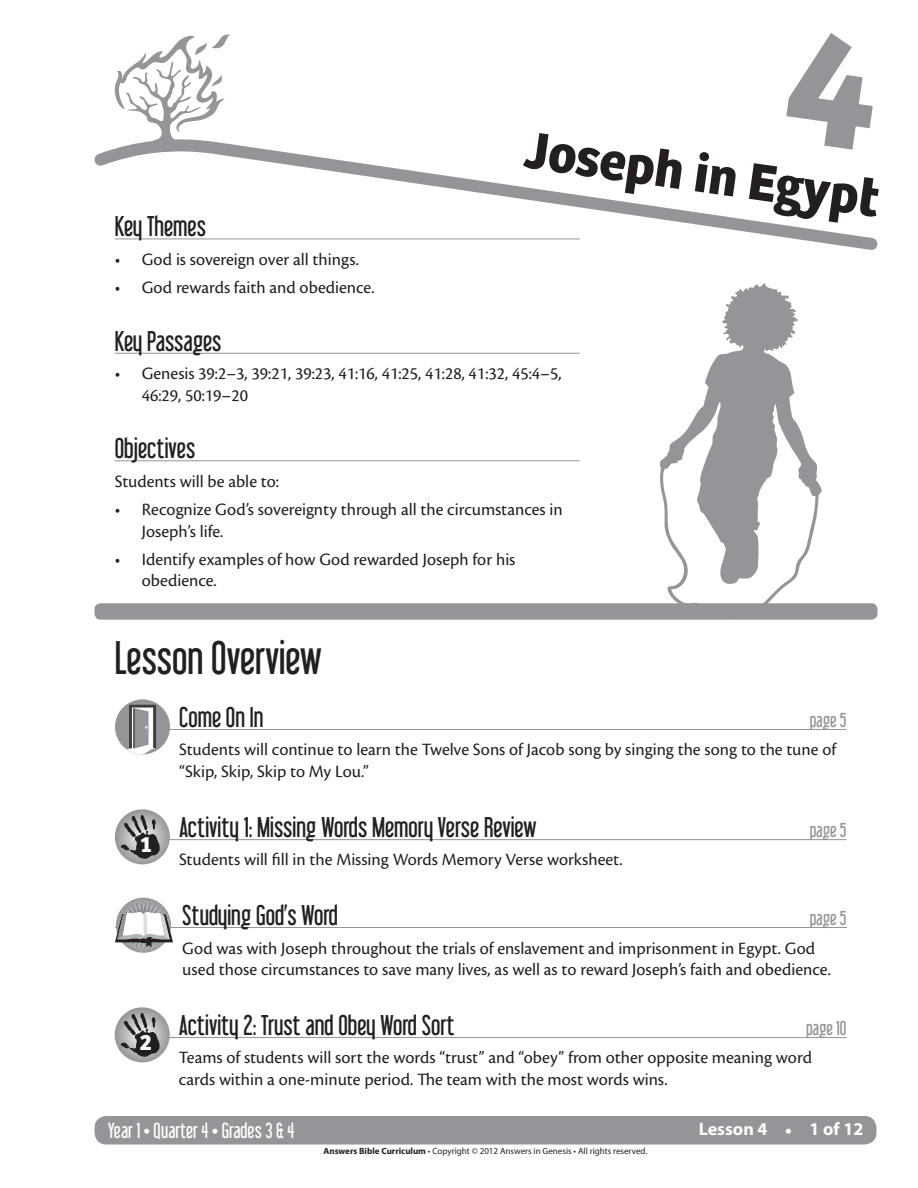
<style>
.page{position:relative;width:918px;height:1188px;background:#fff}
.page>*{position:absolute;margin:0;border:0;box-sizing:border-box;transform-origin:0 0}
.t1{font:700 54px "Bree";color:#231f20}
.t2{font:42px "Libel Suit";color:#231f20}
.t3{font:25.5px "Libel Suit";color:#231f20}
.t4{font:700 22.95px "Bree";color:#fff}
.t5{font:19.5px "Libel Suit";color:#fff}
.t6{font:18px/21.6px "Cronos Pro";color:#231f20}
.t7{font:18px "Libel Suit";color:#939598}
.t8{font:700 18px "Myriad Pro";color:#fff}
.t9{font:9px "Myriad Pro";color:#231f20}
.s1{font-family:"Libel Suit";font-weight:400;font-size:19.5px}
.s2{font-weight:700}
</style>
<div class="page">
<div style="left:94px;top:1116px;width:783px;height:28px;background:#939598;border-radius:12px"></div>
<svg style="left:94px;top:144px;width:784px;height:106px"></svg>
<svg style="left:114px;top:34px;width:116px;height:110px"></svg>
<div style="left:94px;top:603px;width:784px;height:17px;background:#939598;border-radius:6px"></div>
<svg style="left:660px;top:283px;width:162px;height:337px"></svg>
<hr style="left:115px;top:239px;width:465px;height:1px;background:#939598">
<hr style="left:115px;top:353px;width:465px;height:1px;background:#939598">
<hr style="left:115px;top:460px;width:465px;height:1px;background:#939598">
<hr style="left:115px;top:729px;width:731px;height:1px;background:#939598">
<hr style="left:115px;top:839px;width:731px;height:1px;background:#939598">
<hr style="left:115px;top:927px;width:731px;height:1px;background:#939598">
<hr style="left:115px;top:1037px;width:731px;height:1px;background:#939598">
<svg style="left:115px;top:699px;width:55px;height:55px"></svg>
<svg style="left:115px;top:705px;width:41px;height:49px"></svg>
<hr style="left:133px;top:708px;width:2px;height:40px;background:#3e3e3f">
<svg style="left:115px;top:809px;width:55px;height:55px"></svg>
<svg style="left:121px;top:814px;width:39px;height:45px;background:#7a797b"></svg>
<svg style="left:115px;top:898px;width:58px;height:55px"></svg>
<svg style="left:115px;top:1007px;width:55px;height:55px"></svg>
<svg style="left:120px;top:1012px;width:40px;height:45px;background:#7b7a7c"></svg>
<svg style="left:783px;top:144px;width:95px;height:8px"></svg>
<h1 class="t1" style="left:530px;top:117px;width:359px;rotate:8deg">Joseph in Egypt</h1>
<h3 class="t3" style="left:115px;top:211px;width:93px">Key Themes</h3>
<p class="t6" style="left:115px;top:248px;width:246px">• God is sovereign over all things.</p>
<p class="t6" style="left:115px;top:277px;width:261px">• God rewards faith and obedience.</p>
<h3 class="t3" style="left:115px;top:326px;width:108px">Key Passages</h3>
<p class="t6" style="left:142px;top:363px;width:421px;text-indent:-27px">• Genesis 39:2–3, 39:21, 39:23, 41:16, 41:25, 41:28, 41:32, 45:4–5,<br>46:29, 50:19–20</p>
<h3 class="t3" style="left:115px;top:433px;width:82px">Objectives</h3>
<p class="t6" style="left:115px;top:470px;width:166px">Students will be able to:</p>
<p class="t6" style="left:142px;top:499px;width:423px;text-indent:-27px">• Recognize God’s sovereignty through all the circumstances in<br>Joseph’s life.</p>
<p class="t6" style="left:142px;top:549px;width:375px;text-indent:-27px">• Identify examples of how God rewarded Joseph for his obedience.</p>
<h2 class="t2" style="left:115px;top:633px;width:208px">Lesson Overview</h2>
<h3 class="t3" style="left:179px;top:702px;width:86px">Come On In</h3>
<p class="t7" style="left:810px;top:709px;width:38px">page 5</p>
<p class="t6" style="left:179px;top:739px;width:659px">Students will continue to learn the Twelve Sons of Jacob song by singing the song to the tune of “Skip, Skip, Skip to My Lou.”</p>
<p class="t4" style="left:140px;top:831px;width:13px">1</p>
<p class="t4" style="left:140px;top:1029px;width:13px">2</p>
<h3 class="t3" style="left:179px;top:812px;width:359px">Activity 1: Missing Words Memory Verse Review</h3>
<p class="t7" style="left:810px;top:819px;width:38px">page 5</p>
<p class="t6" style="left:179px;top:849px;width:445px">Students will fill in the Missing Words Memory Verse worksheet.</p>
<h3 class="t3" style="left:182px;top:900px;width:157px">Studying God’s Word</h3>
<p class="t7" style="left:810px;top:908px;width:38px">page 5</p>
<p class="t6" style="left:182px;top:937px;width:650px">God was with Joseph throughout the trials of enslavement and imprisonment in Egypt. God used those circumstances to save many lives, as well as to reward Joseph’s faith and obedience.</p>
<h3 class="t3" style="left:179px;top:1010px;width:278px">Activity 2: Trust and Obey Word Sort</h3>
<p class="t7" style="left:806px;top:1017px;width:42px">page 10</p>
<p class="t6" style="left:179px;top:1047px;width:635px">Teams of students will sort the words “trust” and “obey” from other opposite meaning word cards within a one-minute period. The team with the most words wins.</p>
<p class="t5" style="left:108px;top:1118px;width:188px">Year 1 • Quarter 4 • Grades 3 &amp; 4</p>
<p class="t8" style="left:699px;top:1118px;width:166px">Lesson 4 <span class="s1">•</span> 1 of 12</p>
<p class="t9" style="left:324px;top:1145px;width:325px"><span class="s2">Answers Bible Curriculum</span> • Copyright © 2012 Answers in Genesis • All rights reserved.</p>
</div>
